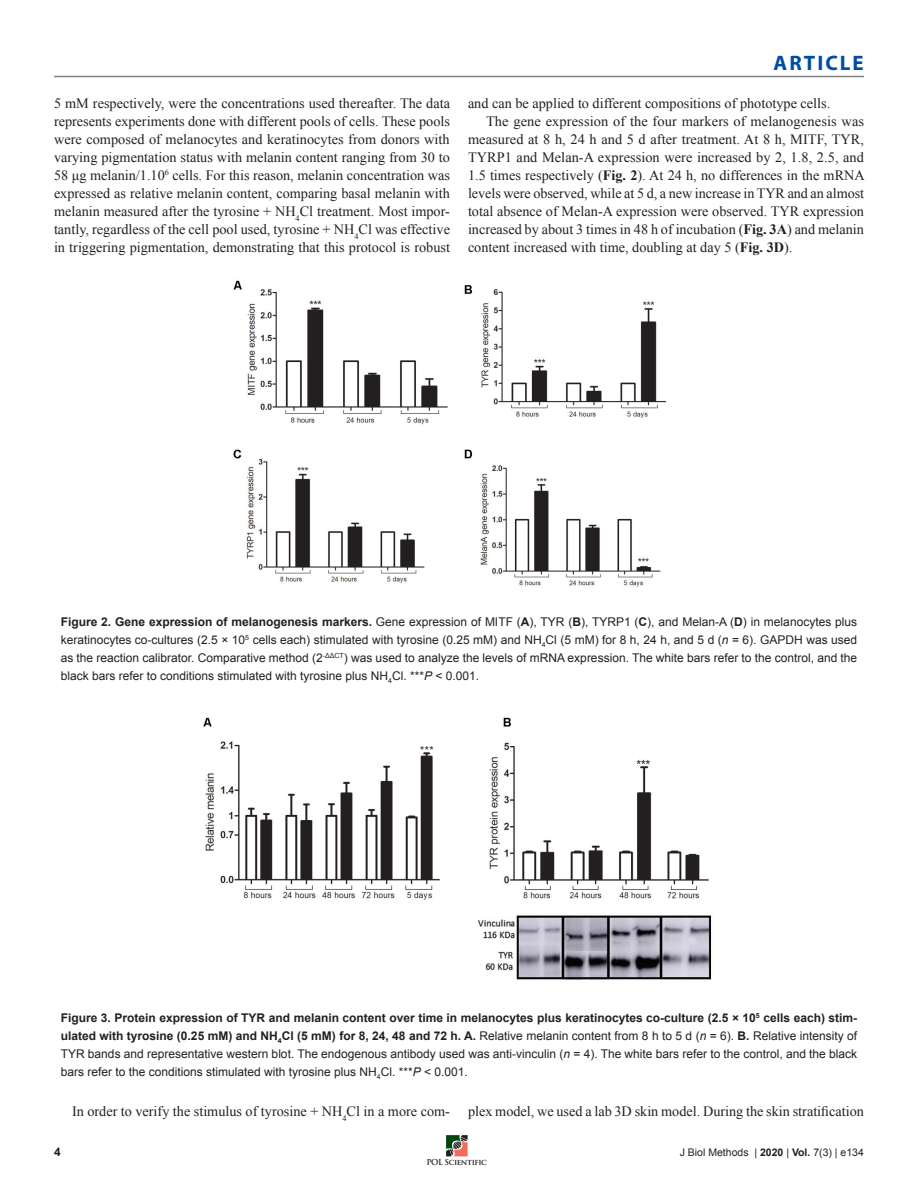
<style>
.page{position:relative;width:918px;height:1188px;background:#fff}
.page>*{position:absolute;margin:0;border:0;box-sizing:border-box;transform-origin:0 0}
.t1{font:700 21px "Myriad Pro";letter-spacing:.095em;color:#014da2}
.Body{font:14.25px/18px "Times New Roman";color:#231f20;text-align:justify}
.Figure_Legend_-_Span{font:12px/18px "Arial";color:#231f20;text-align:justify}
.t2{font:700 12px "Arial";color:#231f20}
.t3{font:10.5px "Arial";color:#231f20}
.t4{font:700 7.95px "Trajan Pro";letter-spacing:-.05em;color:#231f20}
.s1{font-weight:700}
.s2{font-style:italic}
</style>
<div class="page">
<svg style="left:446px;top:1135px;width:22px;height:21px"></svg>
<hr style="left:54px;top:76px;width:810px;height:1px;background:#808285">
<img style="left:233px;top:280px;width:434px;height:307px">
<img style="left:203px;top:717px;width:508px;height:263px">
<h1 class="t1" style="left:774px;top:49px;width:92px">ARTICLE</h1>
<p class="Body" style="left:54px;top:94px;width:398px">5 mM respectively, were the concentrations used thereafter. The data represents experiments done with different pools of cells. These pools were composed of melanocytes and keratinocytes from donors with varying pigmentation status with melanin content ranging from 30 to 58 μg melanin/1.10<sup>6</sup> cells. For this reason, melanin concentration was expressed as relative melanin content, comparing basal melanin with melanin measured after the tyrosine + NH<sub>4</sub>Cl treatment. Most impor&shy;tantly, regardless of the cell pool used, tyrosine + NH<sub>4</sub>Cl was effective in triggering pigmentation, demonstrating that this protocol is robust</p>
<p class="Body" style="left:468px;top:94px;width:364px">and can be applied to different compositions of phototype cells.</p>
<p class="Body" style="left:468px;top:112px;width:398px;text-indent:18px">The gene expression of the four markers of melanogenesis was measured at 8 h, 24 h and 5 d after treatment. At 8 h, MITF, TYR, TYRP1 and Melan-A expression were increased by 2, 1.8, 2.5, and 1.5 times respectively (<span class="s1">Fig. 2</span>). At 24 h, no differences in the mRNA levels were observed, while at 5 d, a new increase in TYR and an almost total absence of Melan-A expression were observed. TYR expression increased by about 3 times in 48 h of incubation (<span class="s1">Fig. 3A</span>) and melanin content increased with time, doubling at day 5 (<span class="s1">Fig. 3D</span>).</p>
<p class="Figure_Legend_-_Span" style="left:61px;top:612px;width:798px"><span class="s1">Figure 2. Gene expression of melanogenesis markers.</span> Gene expression of MITF (<span class="s1">A</span>), TYR (<span class="s1">B</span>), TYRP1 (<span class="s1">C</span>), and Melan-A (<span class="s1">D</span>) in melanocytes plus keratinocytes co-cultures (2.5 × 10<sup>5</sup> cells each) stimulated with tyrosine (0.25 mM) and NH<sub>4</sub>Cl (5 mM) for 8 h, 24 h, and 5 d (<span class="s2">n</span> = 6). GAPDH was used as the reaction calibrator. Comparative method (2<sup>-ΔΔCT</sup>) was used to analyze the levels of mRNA expression. The white bars refer to the control, and the black bars refer to conditions stimulated with tyrosine plus NH<sub>4</sub>Cl. ***<span class="s2">P</span> &lt; 0.001.</p>
<p class="Figure_Legend_-_Span" style="left:61px;top:1008px;width:798px"><span class="s1">Figure 3. Protein expression of TYR and melanin content over time in melanocytes plus keratinocytes co-culture (2.5 × 10</span><sup>5</sup> <span class="s1">cells each) stim&shy;ulated with tyrosine (0.25 mM) and NH</span><sub>4</sub><span class="s1">Cl (5 mM) for 8, 24, 48 and 72 h. A.</span> Relative melanin content from 8 h to 5 d (<span class="s2">n</span> = 6). <span class="s1">B.</span> Relative intensity of TYR bands and representative western blot. The endogenous antibody used was anti-vinculin (<span class="s2">n</span> = 4). The white bars refer to the control, and the black bars refer to the conditions stimulated with tyrosine plus NH<sub>4</sub>Cl. ***<span class="s2">P</span> &lt; 0.001.</p>
<p class="Body" style="left:72px;top:1102px;width:379px">In order to verify the stimulus of tyrosine + NH<sub>4</sub>Cl in a more com-</p>
<p class="Body" style="left:468px;top:1102px;width:398px">plex model, we used a lab 3D skin model. During the skin stratification</p>
<p class="t2" style="left:54px;top:1144px;width:8px">4</p>
<p class="t3" style="left:680px;top:1145px;width:186px">J Biol Methods | <span class="s1">2020</span> | <span class="s1">Vol.</span> 7(3) | e134</p>
<p class="t4" style="left:427px;top:1158px;width:62px">POL Scientific</p>
</div>
